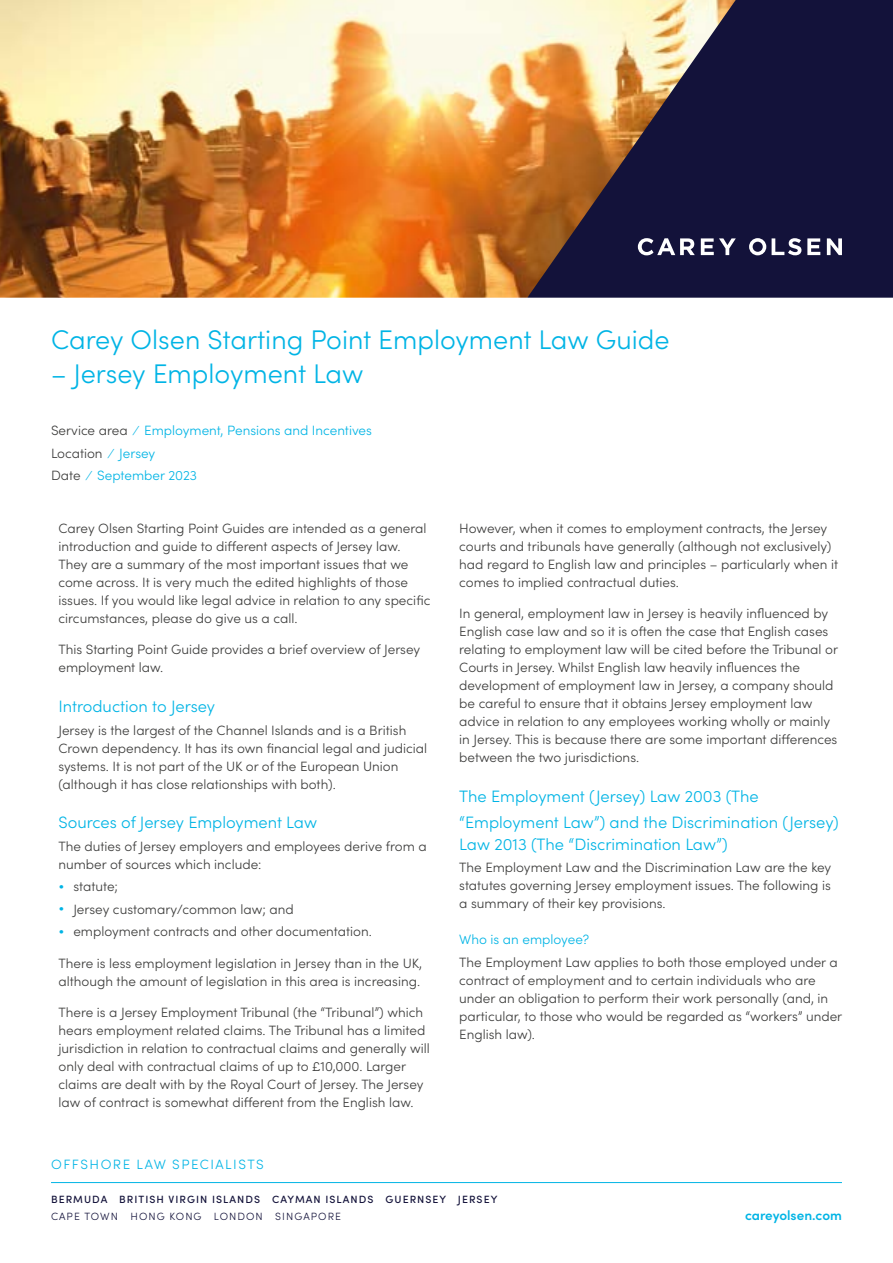
<style>
.page{position:relative;width:893px;height:1263px;background:#fff}
.page>*{position:absolute;margin:0;border:0;box-sizing:border-box;transform-origin:0 0}
.t1{font:300 27px "Sofia Pro";color:#00b4e5}
.t2{font:300 16.5px/26.1px "Sofia Pro";color:#00b4e5}
.t3{font:300 13.5px/18px "Sofia Pro";color:#3c3c3b}
.t4{font:300 13.5px/22.5px "Sofia Pro";color:#00b4e5}
.t5{font:300 13.5px "Sofia Pro";letter-spacing:.11em;color:#00b4e5}
.t6{font:600 13.5px "Sofia Pro";color:#00b4e5}
.t7{font:500 10.5px "Sofia Pro";letter-spacing:.1em;color:#13123a}
.t8{font:300 10.5px "Sofia Pro";letter-spacing:.1em;color:#13123a}
.s1{color:#3c3c3b}
.s2{color:#00b4e5}
</style>
<div class="page">
<hr style="left:51px;top:1182px;width:791px;height:1px;background:#00b4e5">
<img style="left:0;top:0;width:527px;height:298px">
<svg style="left:527px;top:0;width:366px;height:298px;fill:#13123a"></svg>
<svg style="left:701px;top:238px;width:35px;height:17px"></svg>
<svg style="left:772px;top:238px;width:29px;height:17px"></svg>
<svg style="left:807px;top:238px;width:13px;height:17px"></svg>
<svg style="left:827px;top:238px;width:15px;height:17px"></svg>
<svg style="left:749px;top:238px;width:17px;height:17px"></svg>
<svg style="left:638px;top:238px;width:57px;height:17px"></svg>
<h1 class="t1" style="left:51px;top:319px;width:620px">Carey Olsen Starting Point Employment Law Guide</h1>
<h1 class="t1" style="left:51px;top:354px;width:314px">– Jersey Employment Law</h1>
<p class="t4" style="left:51px;top:418px;width:322px"><span class="s1">Service area</span> ⁄ Employment, Pensions and Incentives<br><span class="s1">Location</span> ⁄ Jersey<br><span class="s1">Date</span> ⁄ September 2023</p>
<p class="t3" style="left:58px;top:518px;width:373px">Carey Olsen Starting Point Guides are intended as a general introduction and guide to different aspects of Jersey law.<br>They are a summary of the most important issues that we come across. It is very much the edited highlights of those issues. If you would like legal advice in relation to any specific circumstances, please do give us a call.</p>
<p class="t3" style="left:58px;top:640px;width:363px">This Starting Point Guide provides a brief overview of Jersey employment law.</p>
<p class="t2" style="left:58px;top:692px;width:158px">Introduction to Jersey</p>
<p class="t3" style="left:58px;top:720px;width:370px">Jersey is the largest of the Channel Islands and is a British Crown dependency. It has its own financial legal and judicial systems. It is not part of the UK or of the European Union (although it has close relationships with both).</p>
<p class="t2" style="left:58px;top:808px;width:260px">Sources of Jersey Employment Law</p>
<p class="t3" style="left:58px;top:836px;width:370px">The duties of Jersey employers and employees derive from a number of sources which include:</p>
<p class="t3" style="left:58px;top:877px;width:61px"><span class="s2">•</span> statute;</p>
<p class="t3" style="left:58px;top:899px;width:237px"><span class="s2">•</span> Jersey customary/common law; and</p>
<p class="t3" style="left:58px;top:922px;width:315px"><span class="s2">•</span> employment contracts and other documentation.</p>
<p class="t3" style="left:58px;top:953px;width:365px">There is less employment legislation in Jersey than in the UK, although the amount of legislation in this area is increasing.</p>
<p class="t3" style="left:58px;top:1003px;width:373px">There is a Jersey Employment Tribunal (the “Tribunal”) which hears employment related claims. The Tribunal has a limited jurisdiction in relation to contractual claims and generally will only deal with contractual claims of up to £10,000. Larger claims are dealt with by the Royal Court of Jersey. The Jersey law of contract is somewhat different from the English law.</p>
<p class="t3" style="left:459px;top:518px;width:380px">However, when it comes to employment contracts, the Jersey courts and tribunals have generally (although not exclusively) had regard to English law and principles – particularly when it comes to implied contractual duties.</p>
<p class="t3" style="left:459px;top:604px;width:380px">In general, employment law in Jersey is heavily influenced by English case law and so it is often the case that English cases relating to employment law will be cited before the Tribunal or Courts in Jersey. Whilst English law heavily influences the development of employment law in Jersey, a company should be careful to ensure that it obtains Jersey employment law advice in relation to any employees working wholly or mainly in Jersey. This is because there are some important differences between the two jurisdictions.</p>
<p class="t2" style="left:459px;top:782px;width:381px">The Employment (Jersey) Law 2003 (The “Employment Law”) and the Discrimination (Jersey)</p>
<p class="t2" style="left:459px;top:830px;width:270px">Law 2013 (The “Discrimination Law”)</p>
<p class="t3" style="left:459px;top:858px;width:374px;text-align:justify">The Employment Law and the Discrimination Law are the key statutes governing Jersey employment issues. The following is a summary of their key provisions.</p>
<p class="t4" style="left:459px;top:927px;width:132px">Who is an employee?</p>
<p class="t3" style="left:459px;top:952px;width:385px">The Employment Law applies to both those employed under a contract of employment and to certain individuals who are under an obligation to perform their work personally (and, in particular, to those who would be regarded as “workers” under English law).</p>
<p class="t5" style="left:51px;top:1155px;width:214px">OFFSHORE LAW SPECIALISTS</p>
<p class="t7" style="left:51px;top:1191px;width:448px">BERMUDA BRITISH VIRGIN ISLANDS CAYMAN ISLANDS GUERNSEY JERSEY</p>
<p class="t8" style="left:51px;top:1209px;width:292px">CAPE TOWN HONG KONG LONDON SINGAPORE</p>
<p class="t6" style="left:745px;top:1205px;width:98px">careyolsen.com</p>
</div>
